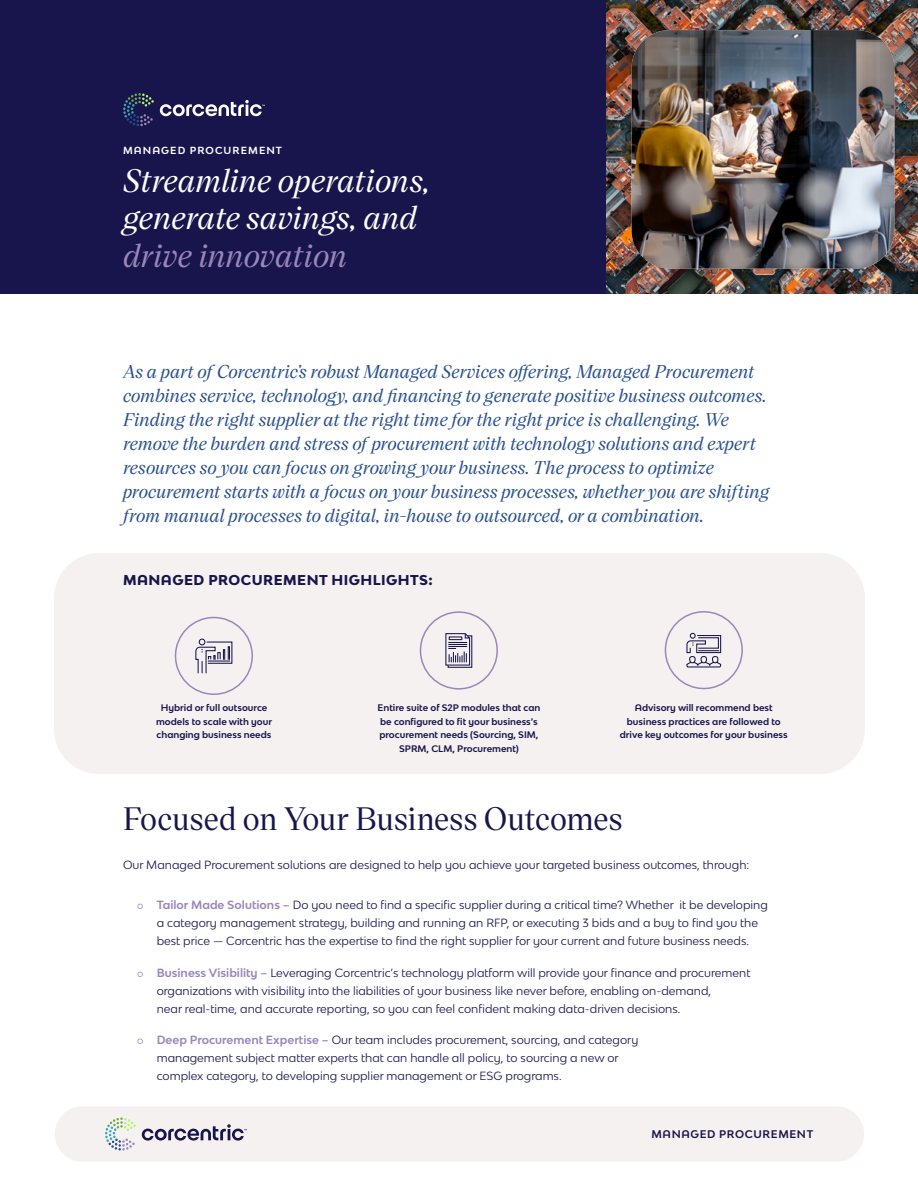
<style>
.page{position:relative;width:918px;height:1188px;background:#fff}
.page>*{position:absolute;margin:0;border:0;box-sizing:border-box;transform-origin:0 0}
.t1{font:italic 500 31.5px/37.8px "Victor Serif 55";letter-spacing:-.005em;color:#fff}
.t2{font:500 31.5px "Victor Serif 50";color:#18154c}
.t3{font:italic 500 31.5px "Victor Serif 55";letter-spacing:-.01em;color:#9a87b9}
.t4{font:italic 500 18px/24px "Victor Serif 55";letter-spacing:-.005em;color:#254e8e}
.t5{font:800 13.5px "Bw Modelica SS01";letter-spacing:.035em;color:#18154c}
.t6{font:11.25px/18px "Bw Modelica SS01";color:#18154c}
.t7{font:700 10.5px "Bw Modelica SS01";letter-spacing:.06em;color:#18154c}
.t8{font:700 9.75px "Bw Modelica SS01";letter-spacing:.11em;color:#fff}
.t9{font:700 9px/13.5px "Bw Modelica SS01";color:#18154c;text-align:center}
.s1{color:#9a87b9}
.s2{font-weight:700;color:#9a87b9}
</style>
<div class="page">
<div style="left:55px;top:1106px;width:809px;height:56px;background:#f5f1f0;border-radius:28px"></div>
<svg style="left:142px;top:1124px;width:105px;height:17px"></svg>
<svg style="left:105px;top:1117px;width:31px;height:34px"></svg>
<div style="left:0;top:0;width:918px;height:294px;background:#18154c"></div>
<img style="left:606px;top:0;width:312px;height:294px">
<img style="left:632px;top:30px;width:262px;height:238px">
<svg style="left:160px;top:100px;width:105px;height:16px"></svg>
<svg style="left:123px;top:93px;width:31px;height:33px"></svg>
<div style="left:54px;top:553px;width:811px;height:221px;background:#f5f1f0;border-radius:45px"></div>
<div style="left:175px;top:617px;width:78px;height:78px;border:2px solid #9a87b9;border-radius:50%"></div>
<svg style="left:195px;top:638px;width:38px;height:36px"></svg>
<div style="left:420px;top:611px;width:78px;height:79px;border:2px solid #9a87b9;border-radius:50%"></div>
<svg style="left:445px;top:633px;width:28px;height:35px"></svg>
<div style="left:449px;top:636px;width:13px;height:4px;border:1px solid #18154c"></div>
<div style="left:665px;top:611px;width:78px;height:78px;border:2px solid #9a87b9;border-radius:50%"></div>
<svg style="left:686px;top:633px;width:36px;height:35px"></svg>
<p class="t8" style="left:123px;top:144px;width:160px">MANAGED PROCUREMENT</p>
<h1 class="t1" style="left:123px;top:160px;width:309px">Streamline operations, generate savings, and</h1>
<h1 class="t3" style="left:123px;top:235px;width:226px">drive innovation</h1>
<p class="t4" style="left:123px;top:359px;width:648px">As a part of Corcentric’s robust Managed Services offering, Managed Procurement combines service, technology, and financing to generate positive business outcomes.<br>Finding the right supplier at the right time for the right price is challenging. We remove the burden and stress of procurement with technology solutions and expert resources so you can focus on growing your business. The process to optimize procurement starts with a focus on your business processes, whether you are shifting from manual processes to digital, in-house to outsourced, or a combination.</p>
<p class="t5" style="left:123px;top:571px;width:311px">MANAGED PROCUREMENT HIGHLIGHTS:</p>
<p class="t9" style="left:156px;top:701px;width:118px">Hybrid or full outsource models to scale with your changing business needs</p>
<p class="t9" style="left:378px;top:701px;width:164px">Entire suite of S2P modules that can be configured to fit your business’s procurement needs (Sourcing, SIM, SPRM, CLM, Procurement)</p>
<p class="t9" style="left:620px;top:701px;width:169px">Advisory will recommend best business practices are followed to drive key outcomes for your business</p>
<h1 class="t2" style="left:123px;top:797px;width:501px">Focused on Your Business Outcomes</h1>
<p class="t6" style="left:123px;top:856px;width:628px">Our Managed Procurement solutions are designed to help you achieve your targeted business outcomes, through:</p>
<p class="t6" style="left:157px;top:896px;width:613px;text-indent:-20px"><span class="s1">⚪</span> <span class="s2">Tailor Made Solutions –</span> Do you need to find a specific supplier during a critical time? Whether it be developing a category management strategy, building and running an RFP, or executing 3 bids and a buy to find you the best price — Corcentric has the expertise to find the right supplier for your current and future business needs.</p>
<p class="t6" style="left:157px;top:963px;width:595px;text-indent:-20px"><span class="s1">⚪</span> <span class="s2">Business Visibility –</span> Leveraging Corcentric’s technology platform will provide your finance and procurement organizations with visibility into the liabilities of your business like never before, enabling on-demand,<br>near real-time, and accurate reporting, so you can feel confident making data-driven decisions.</p>
<p class="t6" style="left:157px;top:1031px;width:483px;text-indent:-20px"><span class="s1">⚪</span> <span class="s2">Deep Procurement Expertise –</span> Our team includes procurement, sourcing, and category management subject matter experts that can handle all policy, to sourcing a new or complex category, to developing supplier management or ESG programs.</p>
<p class="t7" style="left:651px;top:1127px;width:163px">MANAGED PROCUREMENT</p>
</div>
